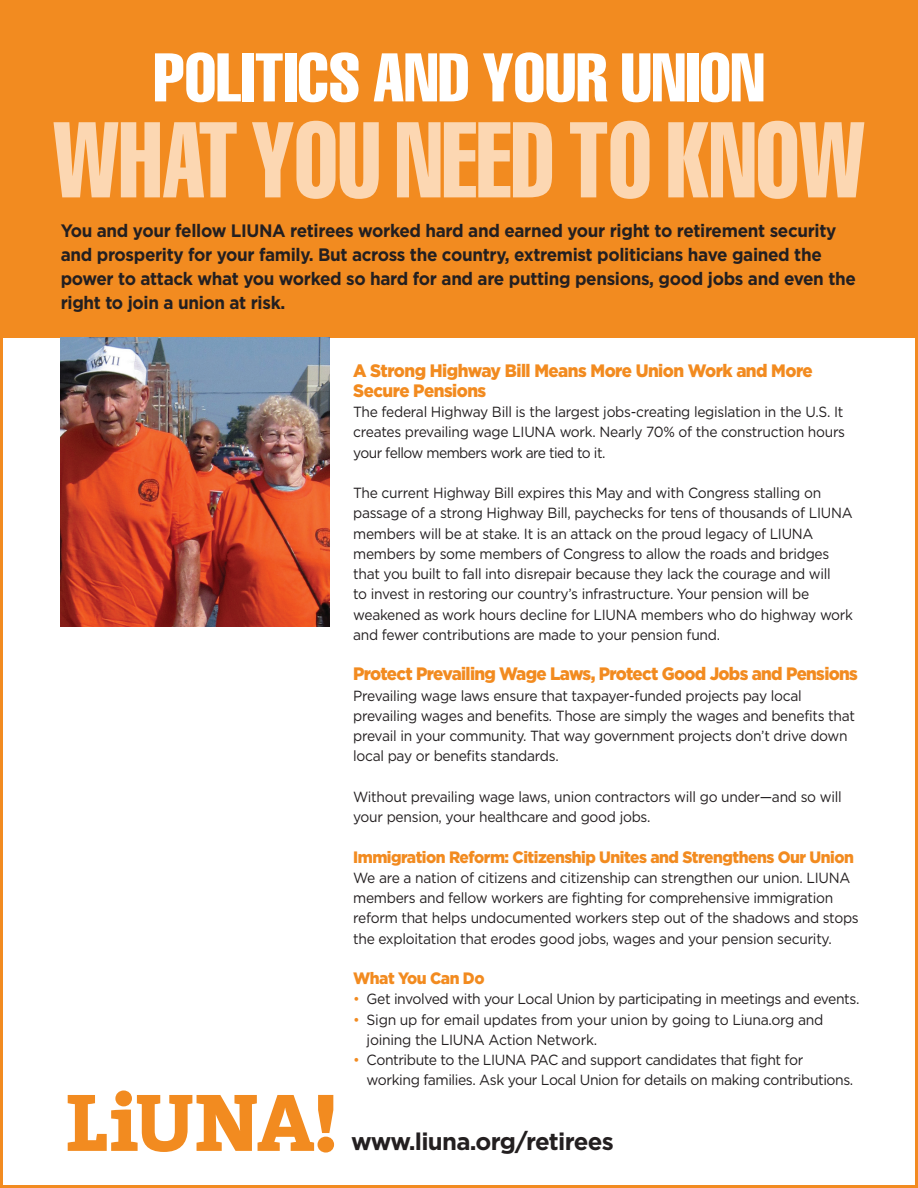
<style>
.page{position:relative;width:918px;height:1188px;background:#fff}
.page>*{position:absolute;margin:0;border:0;box-sizing:border-box;transform-origin:0 0}
.t1{font:extra-condensed 105.6px "Helvetica";color:#fcd7b2;scale:.88 1}
.t2{font:extra-condensed 67.5px "Helvetica";color:#fff}
.t3{font:700 24px "Gotham";letter-spacing:-.03em;color:#231f20}
.t4{font:700 18px/24px "Gotham";letter-spacing:-.02em;color:#231f20;scale:.95 1}
.t5{font:900 18px/20.2px "Gotham";letter-spacing:-.04em;color:#f28b20;scale:.94 1}
.t6{font:900 16.5px "Gotham";letter-spacing:-.03em;color:#f28b20;scale:.94 1}
.t7{font:14.7px/20.2px "Gotham";letter-spacing:-.02em;color:#231f20;scale:.94 1}
.t8{font:14.7px/20.2px "Gotham";letter-spacing:-.02em;color:#231f20;scale:.95 1}
.s1{color:#f28b20}
</style>
<div class="page">
<div style="left:0;top:0;width:918px;height:338px;background:#f28b20"></div>
<img style="left:61px;top:338px;width:268px;height:288px">
<svg style="left:68px;top:1095px;width:265px;height:57px"></svg>
<div style="left:115px;top:1090px;width:17px;height:16px;background:#f28b20;border-radius:50%"></div>
<div style="left:318px;top:1137px;width:16px;height:16px;background:#f28b20;border-radius:50%"></div>
<h2 class="t2" style="left:154px;top:35px;width:613px">POLITICS AND YOUR UNION</h2>
<h1 class="t1" style="left:53px;top:93px;width:923px">WHAT YOU NEED TO KNOW</h1>
<p class="t4" style="left:61px;top:218px;width:839px">You and your fellow LIUNA retirees worked hard and earned your right to retirement security and prosperity for your family. But across the country, extremist politicians have gained the power to attack what you worked so hard for and are putting pensions, good jobs and even the right to join a union at risk.</p>
<p class="t5" style="left:353px;top:360px;width:491px">A Strong Highway Bill Means More Union Work and More<br>Secure Pensions</p>
<p class="t7" style="left:353px;top:402px;width:525px">The federal Highway Bill is the largest jobs-creating legislation in the U.S. It creates prevailing wage LIUNA work. Nearly 70% of the construction hours your fellow members work are tied to it.</p>
<p class="t7" style="left:353px;top:483px;width:533px">The current Highway Bill expires this May and with Congress stalling on passage of a strong Highway Bill, paychecks for tens of thousands of LIUNA members will be at stake. It is an attack on the proud legacy of LIUNA members by some members of Congress to allow the roads and bridges that you built to fall into disrepair because they lack the courage and will<br>to invest in restoring our country’s infrastructure. Your pension will be weakened as work hours decline for LIUNA members who do highway work and fewer contributions are made to your pension fund.</p>
<p class="t5" style="left:353px;top:664px;width:538px">Protect Prevailing Wage Laws, Protect Good Jobs and Pensions</p>
<p class="t7" style="left:353px;top:685px;width:535px">Prevailing wage laws ensure that taxpayer-funded projects pay local prevailing wages and benefits. Those are simply the wages and benefits that prevail in your community. That way government projects don’t drive down local pay or benefits standards.</p>
<p class="t7" style="left:353px;top:787px;width:521px">Without prevailing wage laws, union contractors will go under—and so will your pension, your healthcare and good jobs.</p>
<p class="t6" style="left:353px;top:847px;width:534px">Immigration Reform: Citizenship Unites and Strengthens Our Union</p>
<p class="t7" style="left:353px;top:867px;width:539px">We are a nation of citizens and citizenship can strengthen our union. LIUNA members and fellow workers are fighting for comprehensive immigration reform that helps undocumented workers step out of the shadows and stops the exploitation that erodes good jobs, wages and your pension security.</p>
<p class="t6" style="left:353px;top:968px;width:141px">What You Can Do</p>
<p class="t8" style="left:353px;top:989px;width:534px"><span class="s1">•</span> Get involved with your Local Union by participating in meetings and events.</p>
<p class="t8" style="left:367px;top:1009px;width:482px;text-indent:-14px"><span class="s1">•</span> Sign up for email updates from your union by going to Liuna.org and joining the LIUNA Action Network.</p>
<p class="t8" style="left:367px;top:1050px;width:514px;text-indent:-14px"><span class="s1">•</span> Contribute to the LIUNA PAC and support candidates that fight for working families. Ask your Local Union for details on making contributions.</p>
<h3 class="t3" style="left:351px;top:1127px;width:264px">www.liuna.org/retirees</h3>
</div>
